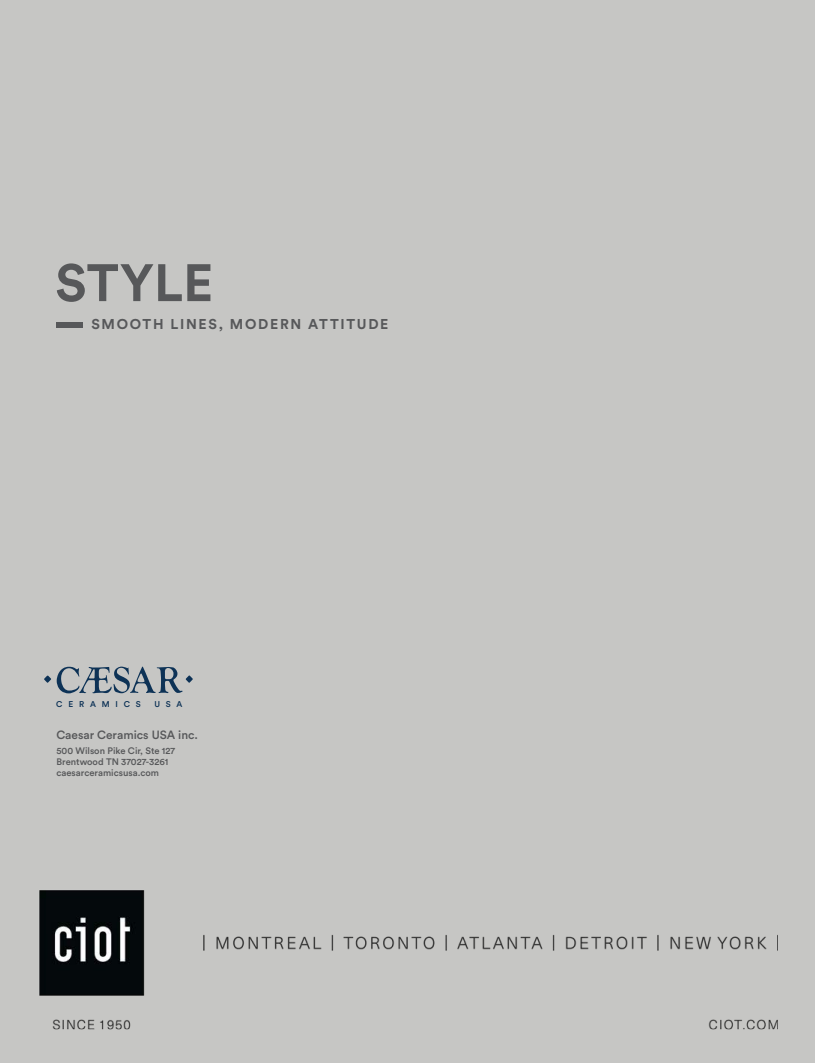
<style>
.page{position:relative;width:815px;height:1063px;background:#c6c6c4}
.page>*{position:absolute;margin:0;border:0;box-sizing:border-box;transform-origin:0 0}
.t1{font:700 52.12px "Circular Std";color:#57585a}
.t2{font:700 14.12px "Circular Std";letter-spacing:.12em;color:#57585a}
.t3{font:500 11.88px "Circular Std";color:#57585a}
.t4{font:500 9.38px/11.2px "Circular Std";color:#57585a}
.t5{font:500 8.38px "Circular Std";letter-spacing:.695em;color:#0d3256}
</style>
<div class="page">
<div style="left:56px;top:322px;width:27px;height:5px;background:#57585a"></div>
<svg style="left:57px;top:666px;width:136px;height:28px"></svg>
<svg style="left:44px;top:676px;width:7px;height:7px"></svg>
<img style="left:39px;top:890px;width:739px;height:140px">
<h1 class="t1" style="left:55px;top:249px;width:160px">STYLE</h1>
<h2 class="t2" style="left:91px;top:315px;width:299px">SMOOTH LINES, MODERN ATTITUDE</h2>
<p class="t5" style="left:56px;top:699px;width:86px">CERAMICS</p>
<p class="t5" style="left:154px;top:699px;width:30px">USA</p>
<p class="t3" style="left:56px;top:727px;width:143px">Caesar Ceramics USA inc.</p>
<p class="t4" style="left:56px;top:745px;width:120px">500 Wilson Pike Cir, Ste 127<br>Brentwood TN 37027-3261 caesarceramicsusa.com</p>
</div>
